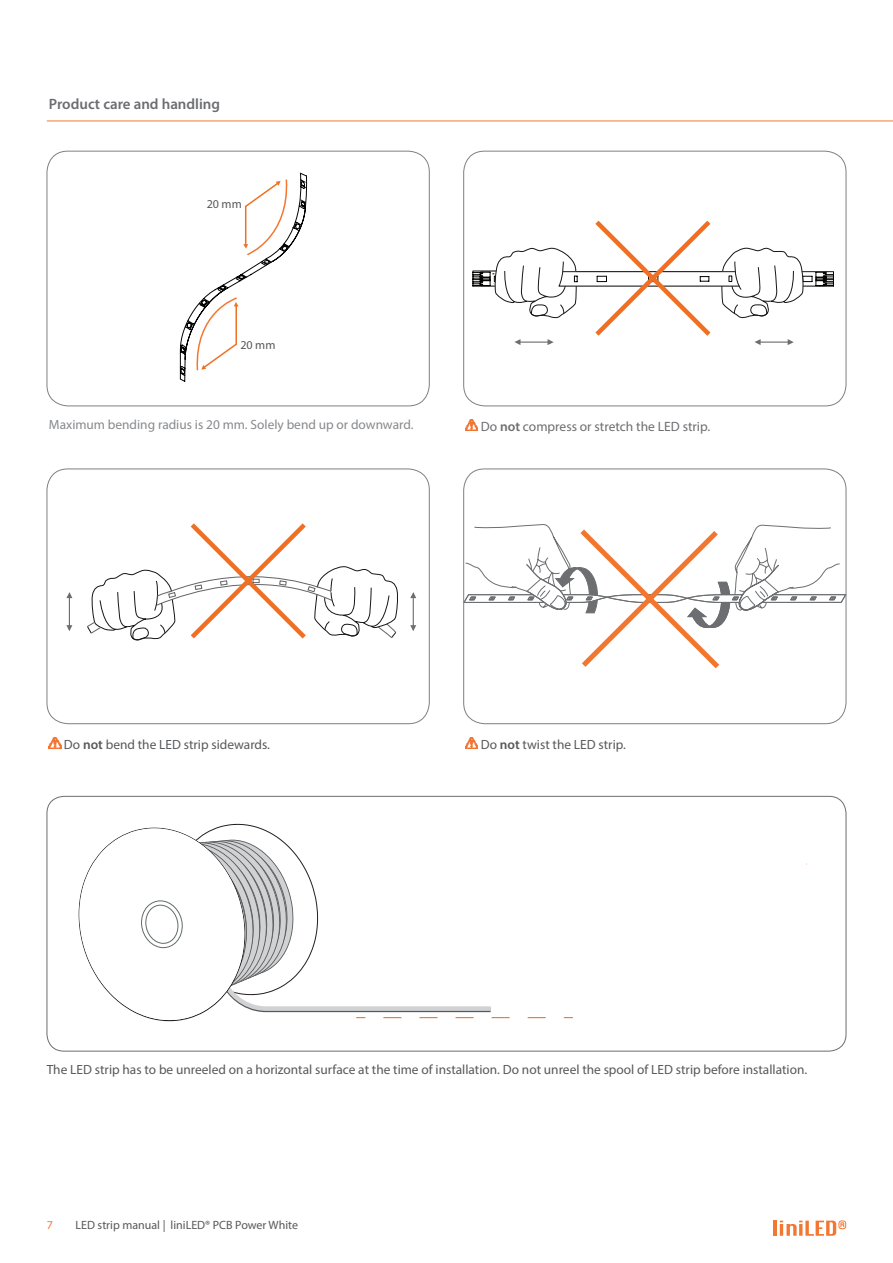
<style>
.page{position:relative;width:893px;height:1263px;background:#fff}
.page>*{position:absolute;margin:0;border:0;box-sizing:border-box;transform-origin:0 0}
.titel{font:600 15px "Myriad Pro";color:#6c6d70}
.t1{font:13.5px "Myriad Pro";color:#6c6d70}
.t2{font:13.35px "Myriad Pro";color:#57585a}
.t3{font:13.35px "Myriad Pro";color:#87898c}
.t4{font:12px "Myriad Pro";color:#57585a}
.t5{font:12px "Myriad Pro";color:#f37932}
.s1{font-weight:600}
</style>
<div class="page">
<hr style="left:773px;top:1220px;width:3px;height:16px;background:#f37730">
<svg style="left:780px;top:1220px;width:66px;height:16px"></svg>
<svg style="left:180px;top:173px;width:128px;height:209px"></svg>
<div style="left:47px;top:151px;width:382px;height:255px;border:1px solid #808080;border-radius:21px"></div>
<svg style="left:472px;top:221px;width:362px;height:124px"></svg>
<div style="left:463px;top:151px;width:383px;height:255px;border:1px solid #808080;border-radius:21px"></div>
<svg style="left:466px;top:419px;width:12px;height:11px"></svg>
<svg style="left:87px;top:523px;width:311px;height:118px"></svg>
<svg style="left:66px;top:592px;width:6px;height:39px"></svg>
<svg style="left:410px;top:592px;width:6px;height:39px"></svg>
<div style="left:47px;top:469px;width:382px;height:255px;border:1px solid #808080;border-radius:21px"></div>
<svg style="left:465px;top:524px;width:379px;height:144px"></svg>
<div style="left:463px;top:469px;width:383px;height:255px;border:1px solid #808080;border-radius:21px"></div>
<svg style="left:49px;top:737px;width:12px;height:11px"></svg>
<svg style="left:466px;top:737px;width:12px;height:11px"></svg>
<svg style="left:79px;top:824px;width:467px;height:197px"></svg>
<hr style="left:47px;top:121px;width:846px;height:1px;background:#f37932">
<p class="titel" style="left:49px;top:94px;width:173px">Product care and handling</p>
<p class="t4" style="left:207px;top:196px;width:37px">20 mm</p>
<p class="t4" style="left:240px;top:337px;width:37px">20 mm</p>
<p class="t3" style="left:49px;top:416px;width:366px">Maximum bending radius is 20 mm. Solely bend up or downward.</p>
<p class="t1" style="left:481px;top:418px;width:231px">Do <span class="s1">not</span> compress or stretch the LED strip.</p>
<p class="t2" style="left:64px;top:736px;width:208px">Do <span class="s1">not</span> bend the LED strip sidewards.</p>
<p class="t2" style="left:481px;top:736px;width:147px">Do <span class="s1">not</span> twist the LED strip.</p>
<p class="t2" style="left:47px;top:1061px;width:762px">The LED strip has to be unreeled on a horizontal surface at the time of installation. Do not unreel the spool of LED strip before installation.</p>
<p class="t5" style="left:47px;top:1218px;width:8px">7</p>
<p class="t4" style="left:75px;top:1218px;width:224px">LED strip manual | liniLED® PCB Power White</p>
</div>
